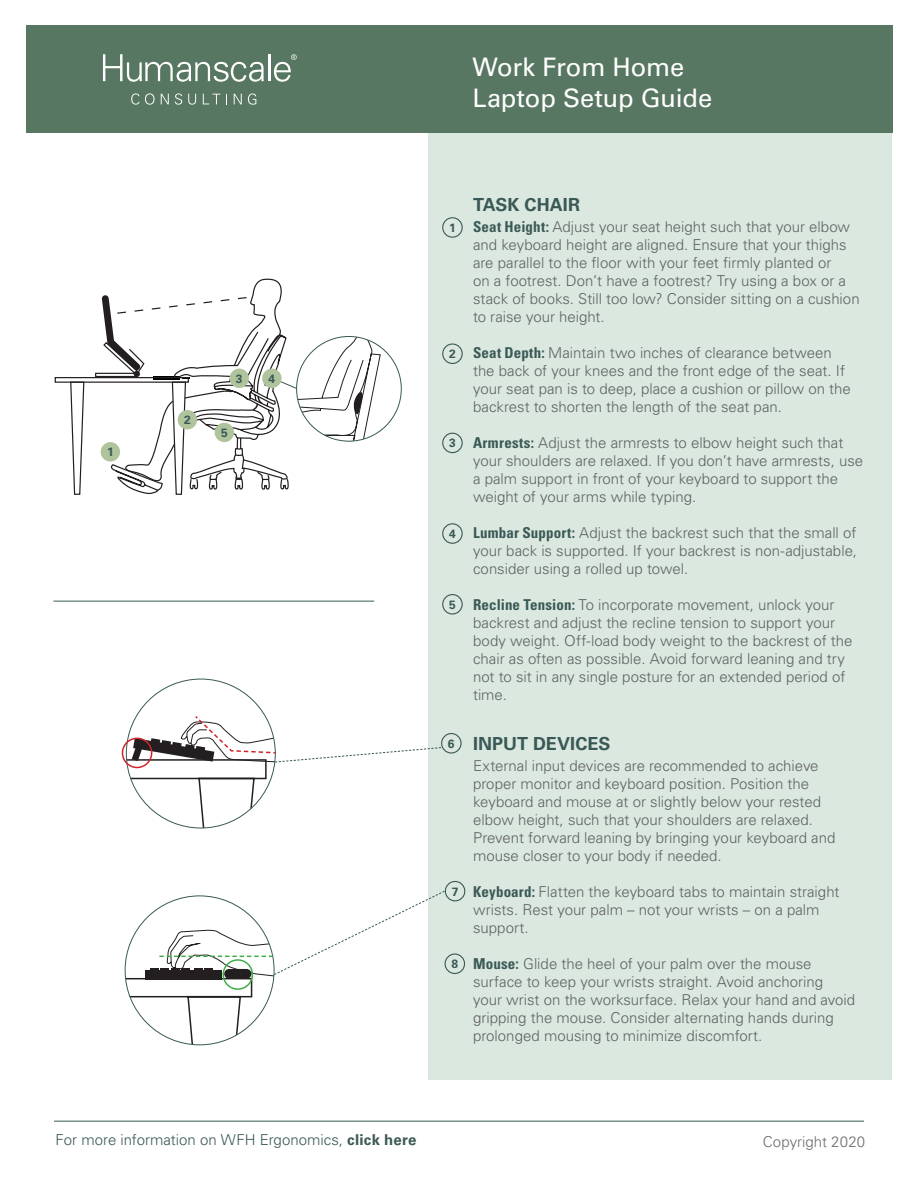
<style>
.page{position:relative;width:918px;height:1188px;background:#fff}
.page>*{position:absolute;margin:0;border:0;box-sizing:border-box;transform-origin:0 0}
.t1{font:25.5px/31.2px "Univers LT Std";letter-spacing:-.005em;color:#fff}
.t2{font:700 18px "Univers LT Std";letter-spacing:.005em;color:#3a5956}
.Copy{font:300 15px/18px "Univers LT Std";color:#5e6263}
.t3{font:300 15px "Univers LT Std";color:#3a5956}
.t4{font:300 15px "Univers LT Std";letter-spacing:.005em;color:#6c6d70}
.t5{font:700 12px "Univers LT Std";color:#3a5956}
.s1{font-weight:700;font-stretch:condensed;color:#3a5956}
.s2{font-weight:700;color:#3c5956}
</style>
<div class="page">
<div style="left:429px;top:122px;width:463px;height:958px;background:#dbe8e0"></div>
<div style="left:26px;top:25px;width:866px;height:108px;background:#587762"></div>
<svg style="left:103px;top:54px;width:161px;height:28px"></svg>
<hr style="left:268px;top:54px;width:2px;height:27px;background:#fff">
<svg style="left:274px;top:54px;width:23px;height:28px"></svg>
<svg style="left:131px;top:93px;width:24px;height:12px"></svg>
<svg style="left:161px;top:94px;width:8px;height:10px"></svg>
<svg style="left:175px;top:93px;width:7px;height:12px"></svg>
<svg style="left:188px;top:94px;width:8px;height:11px"></svg>
<svg style="left:203px;top:94px;width:17px;height:10px"></svg>
<svg style="left:234px;top:94px;width:8px;height:10px"></svg>
<svg style="left:248px;top:93px;width:8px;height:12px"></svg>
<hr style="left:53px;top:601px;width:321px;height:1px;background:#3a5956">
<div style="left:442px;top:217px;width:21px;height:21px;border:1px solid #3a5956;border-radius:50%"></div>
<div style="left:442px;top:343px;width:21px;height:21px;border:1px solid #3a5956;border-radius:50%"></div>
<div style="left:442px;top:433px;width:21px;height:20px;border:1px solid #3a5956;border-radius:50%"></div>
<div style="left:442px;top:523px;width:21px;height:21px;border:1px solid #3a5956;border-radius:50%"></div>
<div style="left:442px;top:594px;width:21px;height:21px;border:1px solid #3a5956;border-radius:50%"></div>
<hr style="left:54px;top:1121px;width:810px;height:1px;background:#3a5956">
<div style="left:441px;top:733px;width:21px;height:21px;border:1px solid #3a5956;border-radius:50%"></div>
<div style="left:122px;top:738px;width:30px;height:30px;border:2px solid #d1232a;border-radius:50%"></div>
<svg style="left:126px;top:714px;width:316px;height:114px"></svg>
<div style="left:445px;top:881px;width:20px;height:20px;border:1px solid #3a5956;border-radius:50%"></div>
<div style="left:445px;top:954px;width:20px;height:20px;border:1px solid #3a5956;border-radius:50%"></div>
<svg style="left:125px;top:890px;width:321px;height:155px"></svg>
<svg style="left:54px;top:278px;width:327px;height:217px"></svg>
<p class="t5" style="left:107px;top:445px;width:8px">1</p>
<p class="t5" style="left:184px;top:413px;width:8px">2</p>
<p class="t5" style="left:236px;top:371px;width:8px">3</p>
<p class="t5" style="left:269px;top:371px;width:8px">4</p>
<p class="t5" style="left:221px;top:426px;width:8px">5</p>
<p class="t1" style="left:472px;top:52px;width:241px">Work From Home<br>Laptop Setup Guide</p>
<p class="t5" style="left:449px;top:221px;width:8px">1</p>
<p class="t5" style="left:449px;top:347px;width:8px">2</p>
<p class="t5" style="left:449px;top:436px;width:8px">3</p>
<p class="t5" style="left:449px;top:527px;width:8px">4</p>
<p class="t5" style="left:449px;top:597px;width:8px">5</p>
<p class="t5" style="left:448px;top:736px;width:8px">6</p>
<p class="t5" style="left:452px;top:884px;width:8px">7</p>
<p class="t5" style="left:451px;top:957px;width:8px">8</p>
<p class="t2" style="left:473px;top:194px;width:108px">TASK CHAIR</p>
<p class="Copy" style="left:473px;top:218px;width:388px"><span class="s1">Seat Height:</span> Adjust your seat height such that your elbow and keyboard height are aligned. Ensure that your thighs are parallel to the floor with your feet firmly planted or<br>on a footrest. Don’t have a footrest? Try using a box or a stack of books. Still too low? Consider sitting on a cushion to raise your height.</p>
<p class="Copy" style="left:473px;top:344px;width:379px"><span class="s1">Seat Depth:</span> Maintain two inches of clearance between the back of your knees and the front edge of the seat. If your seat pan is to deep, place a cushion or pillow on the backrest to shorten the length of the seat pan.</p>
<p class="Copy" style="left:473px;top:434px;width:392px"><span class="s1">Armrests:</span> Adjust the armrests to elbow height such that your shoulders are relaxed. If you don’t have armrests, use a palm support in front of your keyboard to support the weight of your arms while typing.</p>
<p class="Copy" style="left:473px;top:524px;width:386px;text-align:justify"><span class="s1">Lumbar Support:</span> Adjust the backrest such that the small of your back is supported. If your backrest is non-adjustable, consider using a rolled up towel.</p>
<p class="Copy" style="left:473px;top:596px;width:381px"><span class="s1">Recline Tension:</span> To incorporate movement, unlock your backrest and adjust the recline tension to support your body weight. Off-load body weight to the backrest of the chair as often as possible. Avoid forward leaning and try not to sit in any single posture for an extended period of time.</p>
<p class="t2" style="left:473px;top:733px;width:139px">INPUT DEVICES</p>
<p class="Copy" style="left:473px;top:757px;width:347px">External input devices are recommended to achieve proper monitor and keyboard position. Position the</p>
<p class="Copy" style="left:473px;top:793px;width:350px">keyboard and mouse at or slightly below your rested</p>
<p class="Copy" style="left:473px;top:811px;width:342px">elbow height, such that your shoulders are relaxed.</p>
<p class="Copy" style="left:473px;top:829px;width:364px">Prevent forward leaning by bringing your keyboard and</p>
<p class="Copy" style="left:473px;top:847px;width:250px">mouse closer to your body if needed.</p>
<p class="Copy" style="left:473px;top:883px;width:368px"><span class="s1">Keyboard:</span> Flatten the keyboard tabs to maintain straight wrists. Rest your palm – not your wrists – on a palm support.</p>
<p class="Copy" style="left:473px;top:955px;width:384px"><span class="s1">Mouse:</span> Glide the heel of your palm over the mouse surface to keep your wrists straight. Avoid anchoring your wrist on the worksurface. Relax your hand and avoid gripping the mouse. Consider alternating hands during prolonged mousing to minimize discomfort.</p>
<p class="t3" style="left:56px;top:1131px;width:362px">For more information on WFH Ergonomics, <span class="s2">click here</span></p>
<p class="t4" style="left:763px;top:1133px;width:104px">Copyright 2020</p>
</div>
